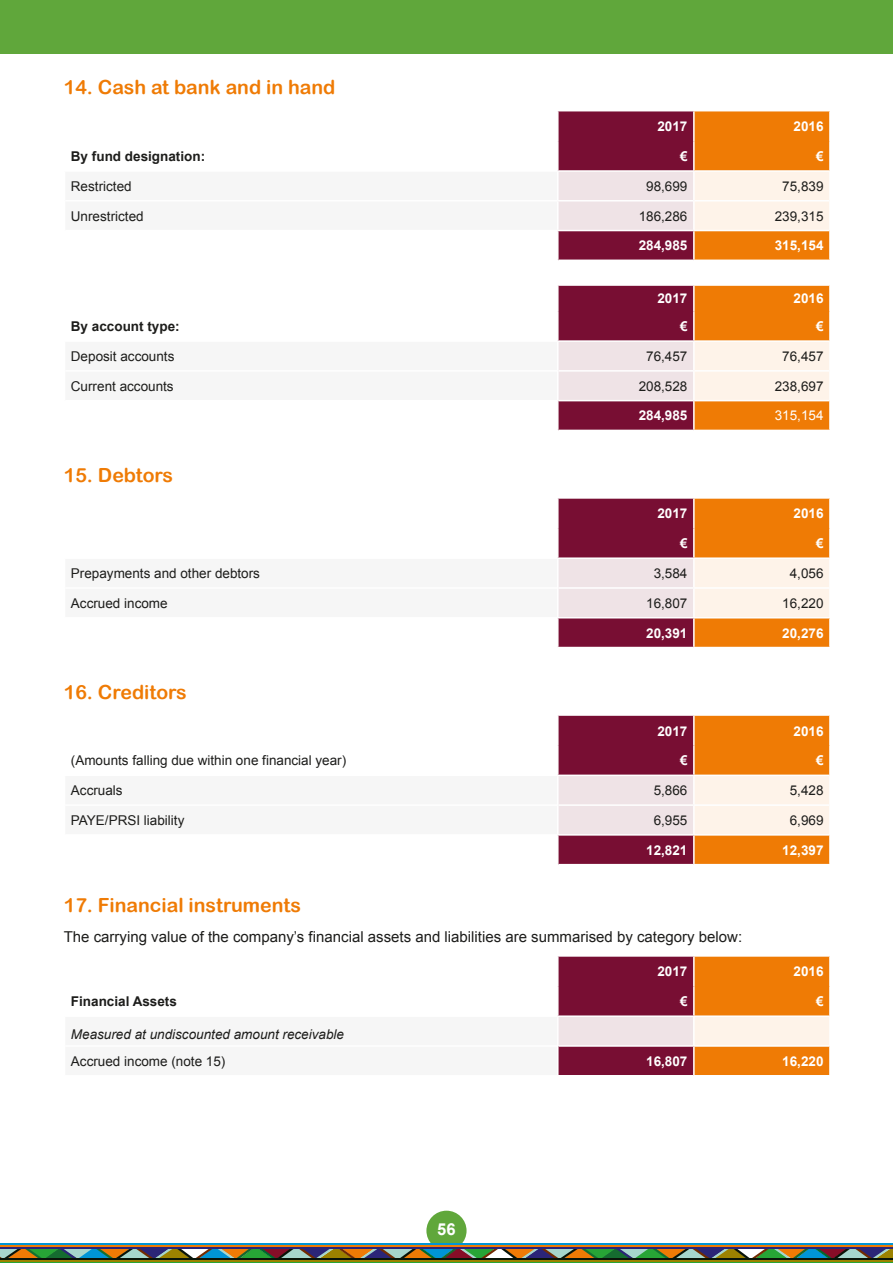
<style>
.page{position:relative;width:893px;height:1263px;background:#fff}
.page>*{position:absolute;margin:0;border:0;box-sizing:border-box;transform-origin:0 0}
.t1{font:19.5px "Arial Rounded MT Bold";color:#ef7b05}
.t2{font:700 16.5px "Arial";color:#fff}
.t3{font:15px "Arial";color:#1d1d1b}
.t4{font:13.5px "Arial";color:#1d1d1b}
.t5{font:700 13.5px "Arial";color:#fff}
.t6{font:700 13.5px "Arial";color:#1d1d1b}
.t7{font:italic 13.5px "Arial";color:#1d1d1b}
.t8{font:13.5px "Arial";color:#fff}
</style>
<div class="page">
<div style="left:426px;top:1211px;width:41px;height:40px;background:#60a73b;border-radius:50%"></div>
<div style="left:0;top:0;width:893px;height:54px;background:#60a73b"></div>
<svg style="left:0;top:1248px;width:893px;height:10px;background:#6f7a63"></svg>
<hr style="left:0;top:1243px;width:893px;height:2px;background:#0095d6">
<hr style="left:0;top:1245px;width:893px;height:2px;background:#ef7b05">
<hr style="left:0;top:1258px;width:893px;height:2px;background:#091408">
<hr style="left:0;top:1260px;width:893px;height:2px;background:#9c8200">
<hr style="left:0;top:1247px;width:893px;height:1px;background:#2b2577">
<hr style="left:0;top:1262px;width:893px;height:1px;background:#27a536">
<svg style="left:558px;top:111px;width:272px;height:319px;background:#d2917a"></svg>
<hr style="left:557px;top:172px;width:2px;height:28px;background:#fff">
<hr style="left:557px;top:201px;width:2px;height:29px;background:#fff">
<hr style="left:558px;top:200px;width:135px;height:1px;background:#fff">
<hr style="left:695px;top:200px;width:134px;height:1px;background:#fff">
<hr style="left:558px;top:170px;width:135px;height:2px;background:#fff">
<hr style="left:695px;top:170px;width:134px;height:2px;background:#fff">
<hr style="left:559px;top:370px;width:134px;height:2px;background:#fff">
<hr style="left:695px;top:370px;width:134px;height:2px;background:#fff">
<hr style="left:557px;top:111px;width:2px;height:30px;background:#fff">
<hr style="left:693px;top:111px;width:2px;height:30px;background:#fff">
<hr style="left:829px;top:111px;width:2px;height:30px;background:#fff">
<hr style="left:557px;top:141px;width:2px;height:29px;background:#fff">
<hr style="left:693px;top:141px;width:2px;height:30px;background:#fff">
<hr style="left:829px;top:141px;width:2px;height:30px;background:#fff">
<hr style="left:693px;top:171px;width:2px;height:30px;background:#fff">
<hr style="left:829px;top:171px;width:2px;height:30px;background:#fff">
<hr style="left:693px;top:201px;width:2px;height:29px;background:#fff">
<hr style="left:829px;top:201px;width:2px;height:30px;background:#fff">
<hr style="left:557px;top:231px;width:2px;height:29px;background:#fff">
<hr style="left:693px;top:231px;width:2px;height:29px;background:#fff">
<hr style="left:829px;top:231px;width:2px;height:29px;background:#fff">
<hr style="left:64px;top:260px;width:495px;height:1px;background:#fff">
<hr style="left:558px;top:230px;width:136px;height:1px;background:#fff">
<hr style="left:694px;top:230px;width:135px;height:1px;background:#fff">
<hr style="left:559px;top:260px;width:135px;height:1px;background:#fff">
<hr style="left:694px;top:260px;width:137px;height:1px;background:#fff">
<hr style="left:557px;top:286px;width:2px;height:25px;background:#fff">
<hr style="left:557px;top:311px;width:2px;height:29px;background:#fff">
<hr style="left:693px;top:286px;width:2px;height:25px;background:#fff">
<hr style="left:829px;top:286px;width:2px;height:25px;background:#fff">
<hr style="left:693px;top:311px;width:2px;height:29px;background:#fff">
<hr style="left:829px;top:311px;width:2px;height:30px;background:#fff">
<hr style="left:694px;top:340px;width:135px;height:2px;background:#fff">
<hr style="left:558px;top:340px;width:136px;height:2px;background:#fff">
<hr style="left:559px;top:400px;width:134px;height:1px;background:#fff">
<hr style="left:695px;top:400px;width:134px;height:1px;background:#fff">
<hr style="left:557px;top:342px;width:2px;height:29px;background:#fff">
<hr style="left:693px;top:342px;width:2px;height:29px;background:#fff">
<hr style="left:829px;top:341px;width:2px;height:30px;background:#fff">
<hr style="left:557px;top:371px;width:2px;height:30px;background:#fff">
<hr style="left:693px;top:371px;width:2px;height:30px;background:#fff">
<hr style="left:829px;top:371px;width:2px;height:30px;background:#fff">
<hr style="left:557px;top:401px;width:2px;height:29px;background:#fff">
<hr style="left:693px;top:401px;width:2px;height:29px;background:#fff">
<hr style="left:829px;top:401px;width:2px;height:29px;background:#fff">
<svg style="left:557px;top:499px;width:273px;height:148px;background:#cf8a71"></svg>
<hr style="left:558px;top:617px;width:136px;height:1px;background:#fff">
<hr style="left:557px;top:618px;width:2px;height:29px;background:#fff">
<hr style="left:694px;top:617px;width:137px;height:1px;background:#fff">
<hr style="left:693px;top:618px;width:2px;height:29px;background:#fff">
<hr style="left:829px;top:618px;width:2px;height:29px;background:#fff">
<svg style="left:557px;top:716px;width:273px;height:149px;background:#cf8a71"></svg>
<hr style="left:557px;top:836px;width:2px;height:28px;background:#fff">
<hr style="left:693px;top:836px;width:2px;height:28px;background:#fff">
<hr style="left:829px;top:835px;width:2px;height:29px;background:#fff">
<hr style="left:64px;top:864px;width:495px;height:1px;background:#fff">
<hr style="left:557px;top:716px;width:2px;height:29px;background:#fff">
<hr style="left:557px;top:745px;width:2px;height:29px;background:#fff">
<hr style="left:558px;top:774px;width:136px;height:2px;background:#fff">
<hr style="left:693px;top:716px;width:2px;height:29px;background:#fff">
<hr style="left:829px;top:716px;width:2px;height:29px;background:#fff">
<hr style="left:693px;top:745px;width:2px;height:29px;background:#fff">
<hr style="left:829px;top:745px;width:2px;height:30px;background:#fff">
<hr style="left:694px;top:774px;width:135px;height:2px;background:#fff">
<svg style="left:557px;top:957px;width:273px;height:119px;background:#c67456"></svg>
<hr style="left:557px;top:1046px;width:2px;height:29px;background:#fff">
<h1 class="t1" style="left:64px;top:76px;width:273px">14. Cash at bank and in hand</h1>
<p class="t5" style="left:657px;top:118px;width:32px">2017</p>
<p class="t5" style="left:793px;top:118px;width:32px">2016</p>
<p class="t6" style="left:71px;top:147px;width:136px">By fund designation:</p>
<p class="t5" style="left:680px;top:147px;width:9px">€</p>
<p class="t5" style="left:816px;top:147px;width:9px">€</p>
<p class="t4" style="left:71px;top:177px;width:62px">Restricted</p>
<p class="t4" style="left:646px;top:177px;width:43px">98,699</p>
<p class="t4" style="left:782px;top:177px;width:43px">75,839</p>
<p class="t4" style="left:71px;top:207px;width:74px">Unrestricted</p>
<p class="t4" style="left:639px;top:207px;width:50px">186,286</p>
<p class="t4" style="left:775px;top:207px;width:50px">239,315</p>
<p class="t5" style="left:639px;top:237px;width:50px">284,985</p>
<p class="t5" style="left:775px;top:237px;width:50px">315,154</p>
<p class="t5" style="left:657px;top:290px;width:32px">2017</p>
<p class="t5" style="left:793px;top:290px;width:32px">2016</p>
<p class="t6" style="left:71px;top:317px;width:110px">By account type:</p>
<p class="t5" style="left:680px;top:317px;width:9px">€</p>
<p class="t5" style="left:816px;top:317px;width:9px">€</p>
<p class="t4" style="left:71px;top:347px;width:105px">Deposit accounts</p>
<p class="t4" style="left:646px;top:347px;width:43px">76,457</p>
<p class="t4" style="left:782px;top:347px;width:43px">76,457</p>
<p class="t4" style="left:71px;top:377px;width:104px">Current accounts</p>
<p class="t4" style="left:639px;top:377px;width:50px">208,528</p>
<p class="t4" style="left:775px;top:377px;width:50px">238,697</p>
<p class="t5" style="left:639px;top:407px;width:50px">284,985</p>
<p class="t8" style="left:775px;top:407px;width:50px">315,154</p>
<h1 class="t1" style="left:64px;top:463px;width:111px">15. Debtors</h1>
<p class="t5" style="left:657px;top:505px;width:32px">2017</p>
<p class="t5" style="left:793px;top:505px;width:32px">2016</p>
<p class="t5" style="left:680px;top:535px;width:9px">€</p>
<p class="t5" style="left:816px;top:535px;width:9px">€</p>
<p class="t4" style="left:71px;top:564px;width:191px">Prepayments and other debtors</p>
<p class="t4" style="left:654px;top:564px;width:35px">3,584</p>
<p class="t4" style="left:790px;top:564px;width:35px">4,056</p>
<p class="t4" style="left:71px;top:594px;width:98px">Accrued income</p>
<p class="t4" style="left:646px;top:594px;width:43px">16,807</p>
<p class="t4" style="left:782px;top:594px;width:43px">16,220</p>
<p class="t5" style="left:646px;top:624px;width:43px">20,391</p>
<p class="t5" style="left:782px;top:624px;width:43px">20,276</p>
<h1 class="t1" style="left:64px;top:680px;width:125px">16. Creditors</h1>
<p class="t5" style="left:657px;top:722px;width:32px">2017</p>
<p class="t5" style="left:793px;top:722px;width:32px">2016</p>
<p class="t4" style="left:71px;top:752px;width:277px">(Amounts falling due within one financial year)</p>
<p class="t5" style="left:680px;top:752px;width:9px">€</p>
<p class="t5" style="left:816px;top:752px;width:9px">€</p>
<p class="t4" style="left:71px;top:781px;width:53px">Accruals</p>
<p class="t4" style="left:654px;top:781px;width:35px">5,866</p>
<p class="t4" style="left:790px;top:781px;width:35px">5,428</p>
<p class="t4" style="left:71px;top:811px;width:115px">PAYE/PRSI liability</p>
<p class="t4" style="left:654px;top:811px;width:35px">6,955</p>
<p class="t4" style="left:790px;top:811px;width:35px">6,969</p>
<p class="t5" style="left:646px;top:841px;width:43px">12,821</p>
<p class="t5" style="left:782px;top:841px;width:43px">12,397</p>
<h1 class="t1" style="left:64px;top:893px;width:239px">17. Financial instruments</h1>
<p class="t3" style="left:64px;top:927px;width:680px">The carrying value of the company’s financial assets and liabilities are summarised by category below:</p>
<p class="t5" style="left:657px;top:963px;width:32px">2017</p>
<p class="t5" style="left:793px;top:963px;width:32px">2016</p>
<p class="t6" style="left:71px;top:992px;width:108px">Financial Assets</p>
<p class="t5" style="left:680px;top:992px;width:9px">€</p>
<p class="t5" style="left:816px;top:992px;width:9px">€</p>
<p class="t7" style="left:71px;top:1025px;width:275px">Measured at undiscounted amount receivable</p>
<p class="t4" style="left:71px;top:1052px;width:156px">Accrued income (note 15)</p>
<p class="t5" style="left:646px;top:1052px;width:43px">16,807</p>
<p class="t5" style="left:782px;top:1052px;width:43px">16,220</p>
<p class="t2" style="left:437px;top:1218px;width:20px">56</p>
</div>
